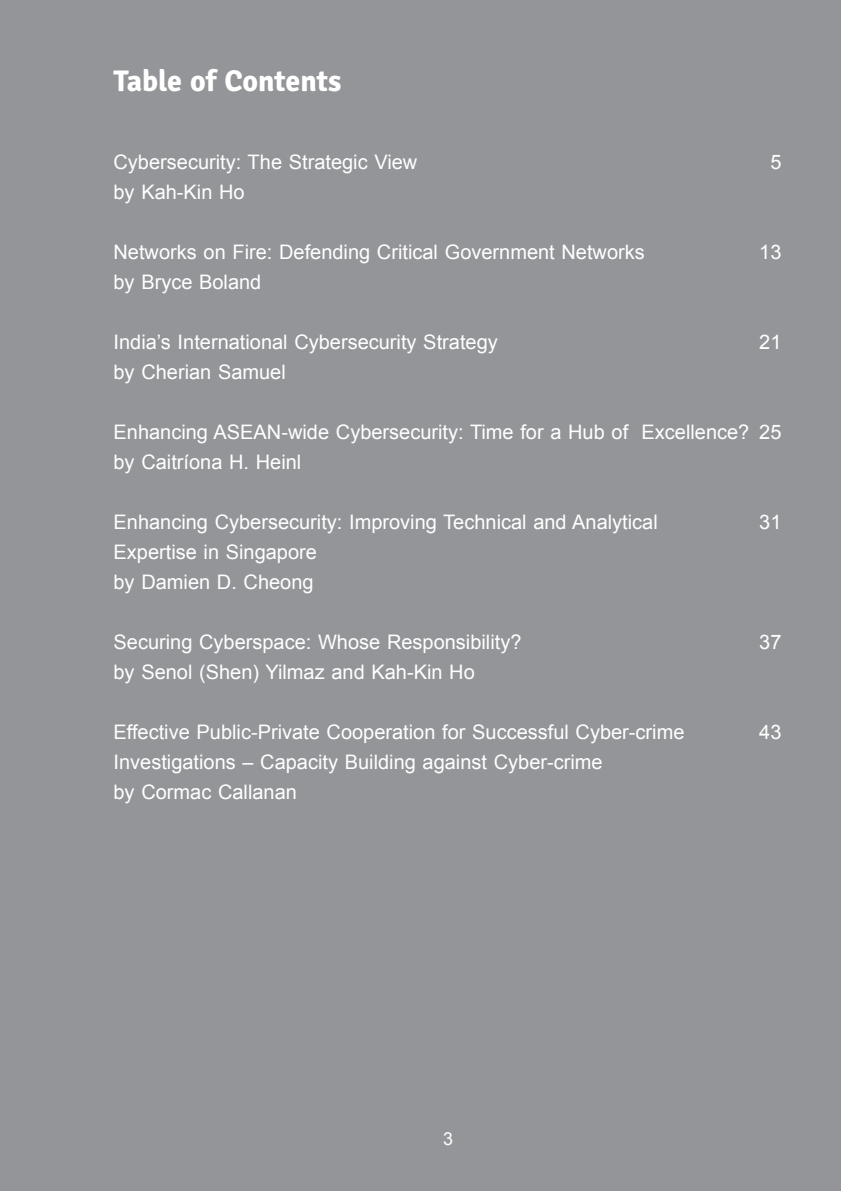
<style>
.page{position:relative;width:841px;height:1191px;background:#939598}
.page>*{position:absolute;margin:0;border:0;box-sizing:border-box;transform-origin:0 0}
.t1{font:700 30px "Signika";color:#fff}
.t2{font:20px "Arial";color:#fff}
.t3{font:18px "Arial";color:#fff}
</style>
<div class="page">
<p class="t1" style="left:114px;top:63px;width:229px">Table of Contents</p>
<p class="t2" style="left:114px;top:149px;width:305px">Cybersecurity: The Strategic View</p>
<p class="t2" style="left:770px;top:149px;width:13px">5</p>
<p class="t2" style="left:114px;top:179px;width:133px">by Kah-Kin Ho</p>
<p class="t2" style="left:114px;top:239px;width:533px">Networks on Fire: Defending Critical Government Networks</p>
<p class="t2" style="left:759px;top:239px;width:24px">13</p>
<p class="t2" style="left:114px;top:269px;width:149px">by Bryce Boland</p>
<p class="t2" style="left:114px;top:329px;width:386px">India’s International Cybersecurity Strategy</p>
<p class="t2" style="left:759px;top:329px;width:24px">21</p>
<p class="t2" style="left:114px;top:359px;width:174px">by Cherian Samuel</p>
<p class="t2" style="left:114px;top:419px;width:669px">Enhancing ASEAN-wide Cybersecurity: Time for a Hub of Excellence? 25</p>
<p class="t2" style="left:114px;top:449px;width:189px">by Caitríona H. Heinl</p>
<p class="t2" style="left:114px;top:509px;width:546px">Enhancing Cybersecurity: Improving Technical and Analytical</p>
<p class="t2" style="left:759px;top:509px;width:24px">31</p>
<p class="t2" style="left:114px;top:539px;width:205px">Expertise in Singapore</p>
<p class="t2" style="left:114px;top:569px;width:202px">by Damien D. Cheong</p>
<p class="t2" style="left:114px;top:629px;width:409px">Securing Cyberspace: Whose Responsibility?</p>
<p class="t2" style="left:759px;top:629px;width:24px">37</p>
<p class="t2" style="left:114px;top:659px;width:363px">by Senol (Shen) Yilmaz and Kah-Kin Ho</p>
<p class="t2" style="left:114px;top:719px;width:572px">Effective Public-Private Cooperation for Successful Cyber-crime</p>
<p class="t2" style="left:759px;top:719px;width:24px">43</p>
<p class="t2" style="left:114px;top:749px;width:491px">Investigations – Capacity Building against Cyber-crime</p>
<p class="t2" style="left:114px;top:779px;width:185px">by Cormac Callanan</p>
<p class="t3" style="left:443px;top:1127px;width:12px">3</p>
</div>
